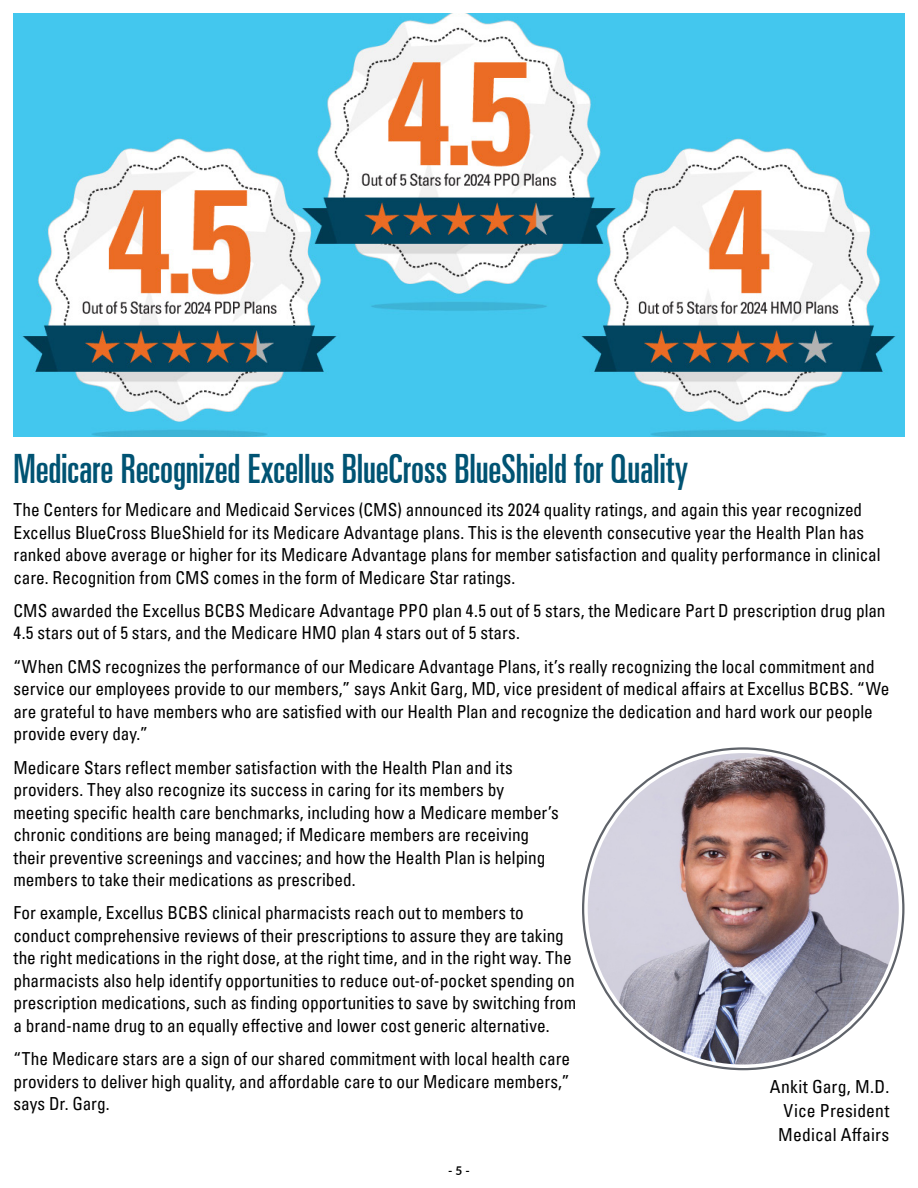
<style>
.page{position:relative;width:918px;height:1188px;background:#fff}
.page>*{position:absolute;margin:0;border:0;box-sizing:border-box;transform-origin:0 0}
.t1{font:40.5px "Univers LT Pro Ult Cond";letter-spacing:-.005em;color:#005373;scale:.96 1}
.t2{font:condensed 18px/22.5px "Univers LT Pro";color:#000;scale:.96 1}
.t3{font:condensed 18px/24px "Univers LT Pro";color:#000;text-align:justify}
.t4{font:700 12px "Lato";color:#000}
</style>
<div class="page">
<svg style="left:583px;top:748px;width:320px;height:321px"></svg>
<img style="left:588px;top:753px;width:311px;height:312px;border-radius:156px">
<img style="left:14px;top:14px;width:890px;height:422px">
<h1 class="t1" style="left:14px;top:441px;width:704px">Medicare Recognized Excellus BlueCross BlueShield for Quality</h1>
<p class="t2" style="left:14px;top:498px;width:905px">The Centers for Medicare and Medicaid Services (CMS) announced its 2024 quality ratings, and again this year recognized Excellus BlueCross BlueShield for its Medicare Advantage plans. This is the eleventh consecutive year the Health Plan has ranked above average or higher for its Medicare Advantage plans for member satisfaction and quality performance in clinical care. Recognition from CMS comes in the form of Medicare Star ratings.</p>
<p class="t2" style="left:14px;top:599px;width:910px">CMS awarded the Excellus BCBS Medicare Advantage PPO plan 4.5 out of 5 stars, the Medicare Part D prescription drug plan<br>4.5 stars out of 5 stars, and the Medicare HMO plan 4 stars out of 5 stars.</p>
<p class="t2" style="left:14px;top:655px;width:914px">“When CMS recognizes the performance of our Medicare Advantage Plans, it’s really recognizing the local commitment and service our employees provide to our members,” says Ankit Garg, MD, vice president of medical affairs at Excellus BCBS. “We are grateful to have members who are satisfied with our Health Plan and recognize the dedication and hard work our people provide every day.”</p>
<p class="t2" style="left:14px;top:755px;width:570px">Medicare Stars reflect member satisfaction with the Health Plan and its providers. They also recognize its success in caring for its members by meeting specific health care benchmarks, including how a Medicare member’s chronic conditions are being managed; if Medicare members are receiving their preventive screenings and vaccines; and how the Health Plan is helping members to take their medications as prescribed.</p>
<p class="t2" style="left:14px;top:901px;width:588px">For example, Excellus BCBS clinical pharmacists reach out to members to conduct comprehensive reviews of their prescriptions to assure they are taking the right medications in the right dose, at the right time, and in the right way. The pharmacists also help identify opportunities to reduce out-of-pocket spending on prescription medications, such as finding opportunities to save by switching from a brand-name drug to an equally effective and lower cost generic alternative.</p>
<p class="t2" style="left:14px;top:1047px;width:581px;text-align:justify">“The Medicare stars are a sign of our shared commitment with local health care providers to deliver high quality, and affordable care to our Medicare members,” says Dr. Garg.</p>
<p class="t3" style="left:778px;top:1074px;width:113px;text-indent:-9px">Ankit Garg, M.D.<br>Vice President Medical Affairs</p>
<p class="t4" style="left:448px;top:1162px;width:23px">- 5 -</p>
</div>
